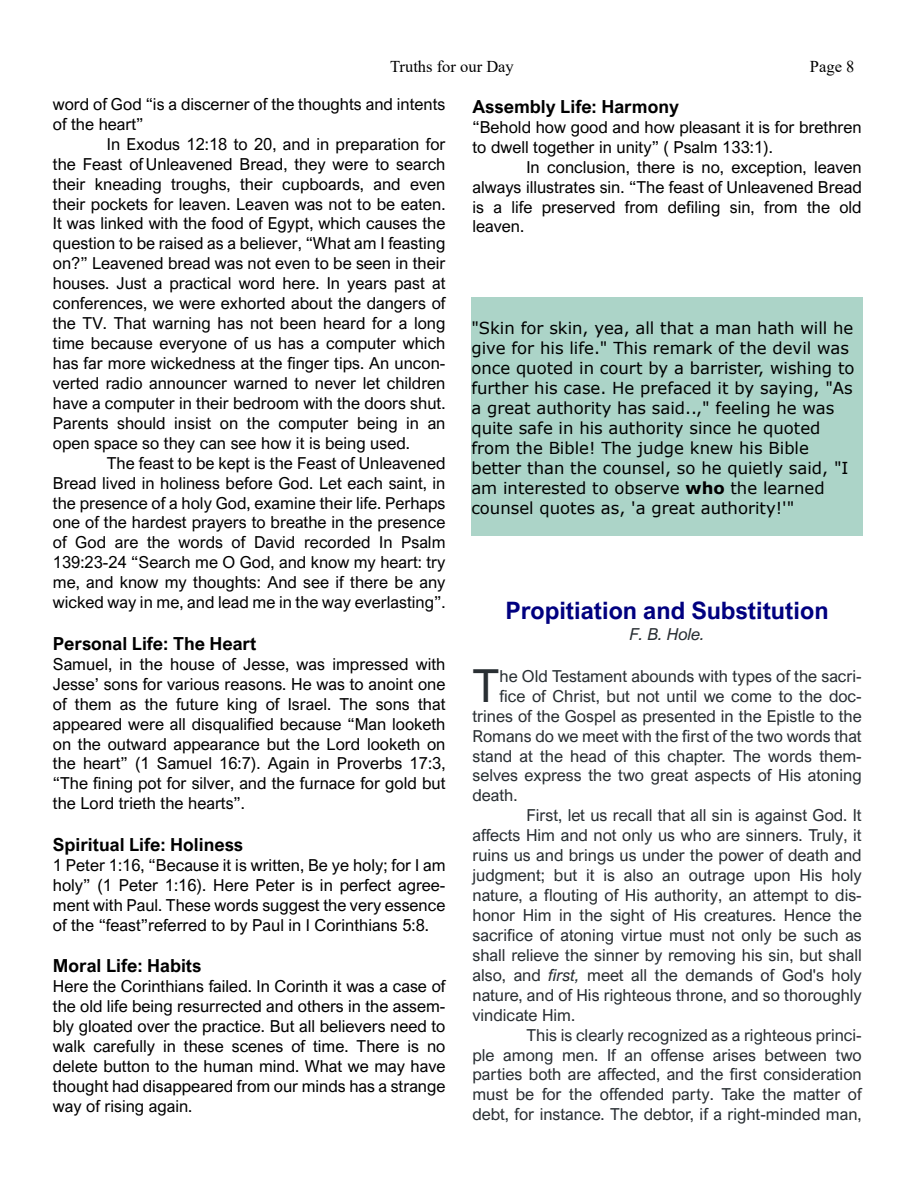
<style>
.page{position:relative;width:918px;height:1188px;background:#fff}
.page>*{position:absolute;margin:0;border:0;box-sizing:border-box;transform-origin:0 0}
.t1{font:45.6px "Arial Nova";color:#292f33}
.t2{font:700 24px "Arial Nova";color:#000080}
.t3{font:700 18px "Arial Nova";color:#000}
.t4{font:16.5px/20px "Arial Nova";color:#000;text-align:justify}
.t5{font:16.5px "Arial Nova";color:#292f33}
.t6{font:16.5px/20.1px "Verdana";color:#000}
.t7{font:16.5px "Times New Roman";color:#000}
.t8{font:italic 16.5px "Arial Nova";color:#292f33}
.s1{font-weight:700}
.s2{font-style:italic}
</style>
<div class="page">
<div style="left:471px;top:297px;width:392px;height:238px;background:#acd4c8"></div>
<p class="t7" style="left:390px;top:60px;width:125px">Truths for our Day</p>
<p class="t7" style="left:810px;top:60px;width:46px">Page 8</p>
<p class="t4" style="left:53px;top:96px;width:394px">word of God “is a discerner of the thoughts and intents of the heart”</p>
<p class="t4" style="left:53px;top:135px;width:394px;text-indent:54px">In Exodus 12:18 to 20, and in preparation for the Feast of Unleavened Bread, they were to search their kneading troughs, their cupboards, and even their pockets for leaven. Leaven was not to be eaten.<br>It was linked with the food of Egypt, which causes the question to be raised as a believer, “What am I feasting on?” Leavened bread was not even to be seen in their houses. Just a practical word here. In years past at conferences, we were exhorted about the dangers of the TV. That warning has not been heard for a long time because everyone of us has a computer which has far more wickedness at the finger tips. An uncon&shy;verted radio announcer warned to never let children have a computer in their bedroom with the doors shut.<br>Parents should insist on the computer being in an open space so they can see how it is being used.</p>
<p class="t4" style="left:53px;top:454px;width:394px;text-indent:54px">The feast to be kept is the Feast of Unleavened Bread lived in holiness before God. Let each saint, in the presence of a holy God, examine their life. Perhaps one of the hardest prayers to breathe in the presence of God are the words of David recorded In Psalm 139:23-24 “Search me O God, and know my heart: try me, and know my thoughts: And see if there be any wicked way in me, and lead me in the way everlasting”.</p>
<p class="t3" style="left:53px;top:636px;width:205px">Personal Life: The Heart</p>
<p class="t4" style="left:53px;top:656px;width:394px">Samuel, in the house of Jesse, was impressed with Jesse’ sons for various reasons. He was to anoint one of them as the future king of Israel. The sons that appeared were all disqualified because “Man looketh on the outward appearance but the Lord looketh on the heart” (1 Samuel 16:7). Again in Proverbs 17:3, “The fining pot for silver, and the furnace for gold but the Lord trieth the hearts”.</p>
<p class="t3" style="left:53px;top:838px;width:192px">Spiritual Life: Holiness</p>
<p class="t4" style="left:53px;top:857px;width:394px">1 Peter 1:16, “Because it is written, Be ye holy; for I am holy” (1 Peter 1:16). Here Peter is in perfect agree&shy;ment with Paul. These words suggest the very essence of the “feast”referred to by Paul in I Corinthians 5:8.</p>
<p class="t3" style="left:53px;top:959px;width:150px">Moral Life: Habits</p>
<p class="t4" style="left:53px;top:978px;width:394px">Here the Corinthians failed. In Corinth it was a case of the old life being resurrected and others in the assem&shy;bly gloated over the practice. But all believers need to walk carefully in these scenes of time. There is no delete button to the human mind. What we may have thought had disappeared from our minds has a strange way of rising again.</p>
<p class="t3" style="left:472px;top:99px;width:208px">Assembly Life: Harmony</p>
<p class="t4" style="left:472px;top:119px;width:391px">“Behold how good and how pleasant it is for brethren to dwell together in unity” ( Psalm 133:1).</p>
<p class="t4" style="left:472px;top:158px;width:391px;text-indent:54px">In conclusion, there is no, exception, leaven always illustrates sin. “The feast of Unleavened Bread is a life preserved from defiling sin, from the old leaven.</p>
<p class="t6" style="left:471px;top:319px;width:385px">"Skin for skin, yea, all that a man hath will he give for his life." This remark of the devil was once quoted in court by a barrister, wishing to further his case. He prefaced it by saying, "As a great authority has said..," feeling he was quite safe in his authority since he quoted from the Bible! The judge knew his Bible better than the counsel, so he quietly said, "I am interested to observe <span class="s1">who</span> the learned counsel quotes as, 'a great authority!'"</p>
<h2 class="t2" style="left:506px;top:601px;width:324px">Propitiation and Substitution</h2>
<p class="t8" style="left:630px;top:628px;width:76px">F. B. Hole.</p>
<h1 class="t1" style="left:472px;top:669px;width:28px">T</h1>
<p class="t5" style="left:499px;top:670px;width:364px">he Old Testament abounds with types of the sacri-</p>
<p class="t5" style="left:499px;top:690px;width:364px">fice of Christ, but not until we come to the doc-</p>
<p class="t5" style="left:472px;top:710px;width:391px">trines of the Gospel as presented in the Epistle to the</p>
<p class="t5" style="left:472px;top:730px;width:391px">Romans do we meet with the first of the two words that</p>
<p class="t5" style="left:472px;top:750px;width:391px">stand at the head of this chapter. The words them-</p>
<p class="t5" style="left:472px;top:769px;width:391px">selves express the two great aspects of His atoning</p>
<p class="t5" style="left:472px;top:789px;width:47px">death.</p>
<p class="t5" style="left:526px;top:809px;width:337px">First, let us recall that all sin is against God. It</p>
<p class="t5" style="left:472px;top:829px;width:391px">affects Him and not only us who are sinners. Truly, it</p>
<p class="t5" style="left:472px;top:849px;width:391px">ruins us and brings us under the power of death and</p>
<p class="t5" style="left:472px;top:869px;width:391px">judgment; but it is also an outrage upon His holy</p>
<p class="t5" style="left:472px;top:889px;width:391px">nature, a flouting of His authority, an attempt to dis-</p>
<p class="t5" style="left:472px;top:909px;width:391px">honor Him in the sight of His creatures. Hence the</p>
<p class="t5" style="left:472px;top:929px;width:391px">sacrifice of atoning virtue must not only be such as</p>
<p class="t5" style="left:472px;top:949px;width:391px">shall relieve the sinner by removing his sin, but shall</p>
<p class="t5" style="left:472px;top:969px;width:391px">also, and <span class="s2">first,</span> meet all the demands of God's holy</p>
<p class="t5" style="left:472px;top:989px;width:391px">nature, and of His righteous throne, and so thoroughly</p>
<p class="t5" style="left:472px;top:1009px;width:104px">vindicate Him.</p>
<p class="t5" style="left:526px;top:1029px;width:337px">This is clearly recognized as a righteous princi-</p>
<p class="t5" style="left:472px;top:1049px;width:391px">ple among men. If an offense arises between two</p>
<p class="t5" style="left:472px;top:1068px;width:391px">parties both are affected, and the first consideration</p>
<p class="t5" style="left:472px;top:1088px;width:391px">must be for the offended party. Take the matter of</p>
<p class="t5" style="left:472px;top:1108px;width:391px">debt, for instance. The debtor, if a right-minded man,</p>
</div>
